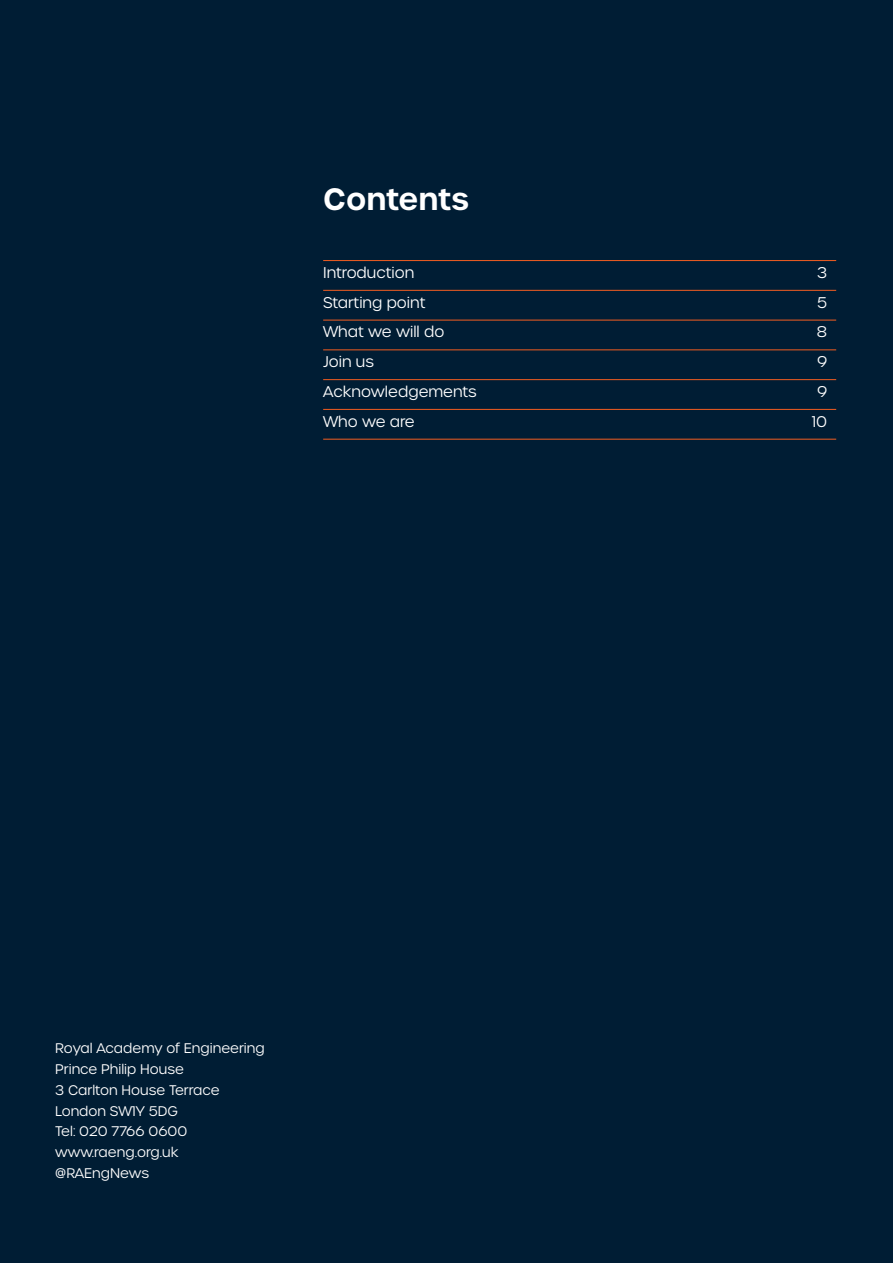
<style>
.page{position:relative;width:893px;height:1263px;background:#001d34}
.page>*{position:absolute;margin:0;border:0;box-sizing:border-box;transform-origin:0 0}
.t1{font:600 30px "Urbane";color:#fff}
.t2{font:300 15px "Urbane";color:#fff}
.t3{font:300 13.5px "Urbane";color:#fff}
</style>
<div class="page">
<hr style="left:323px;top:260px;width:513px;height:1px;background:#f25d21">
<hr style="left:323px;top:290px;width:513px;height:1px;background:#f25d21">
<hr style="left:323px;top:320px;width:513px;height:1px;background:#f25d21">
<hr style="left:323px;top:350px;width:513px;height:1px;background:#f25d21">
<hr style="left:323px;top:379px;width:513px;height:1px;background:#f25d21">
<hr style="left:323px;top:409px;width:513px;height:1px;background:#f25d21">
<hr style="left:323px;top:439px;width:513px;height:1px;background:#f25d21">
<p class="t1" style="left:323px;top:179px;width:147px">Contents</p>
<p class="t2" style="left:323px;top:263px;width:93px">Introduction</p>
<p class="t2" style="left:817px;top:263px;width:11px">3</p>
<p class="t2" style="left:323px;top:293px;width:104px">Starting point</p>
<p class="t2" style="left:817px;top:293px;width:11px">5</p>
<p class="t2" style="left:323px;top:322px;width:123px">What we will do</p>
<p class="t2" style="left:817px;top:322px;width:12px">8</p>
<p class="t2" style="left:323px;top:352px;width:52px">Join us</p>
<p class="t2" style="left:817px;top:352px;width:12px">9</p>
<p class="t2" style="left:323px;top:382px;width:155px">Acknowledgements</p>
<p class="t2" style="left:817px;top:382px;width:12px">9</p>
<p class="t2" style="left:323px;top:412px;width:93px">Who we are</p>
<p class="t2" style="left:812px;top:412px;width:17px">10</p>
<p class="t3" style="left:55px;top:1040px;width:211px">Royal Academy of Engineering</p>
<p class="t3" style="left:55px;top:1060px;width:130px">Prince Philip House</p>
<p class="t3" style="left:55px;top:1081px;width:166px">3 Carlton House Terrace</p>
<p class="t3" style="left:55px;top:1102px;width:124px">London SW1Y 5DG</p>
<p class="t3" style="left:55px;top:1123px;width:134px">Tel: 020 7766 0600</p>
<p class="t3" style="left:55px;top:1143px;width:125px">www.raeng.org.uk</p>
<p class="t3" style="left:55px;top:1164px;width:95px">@RAEngNews</p>
</div>
